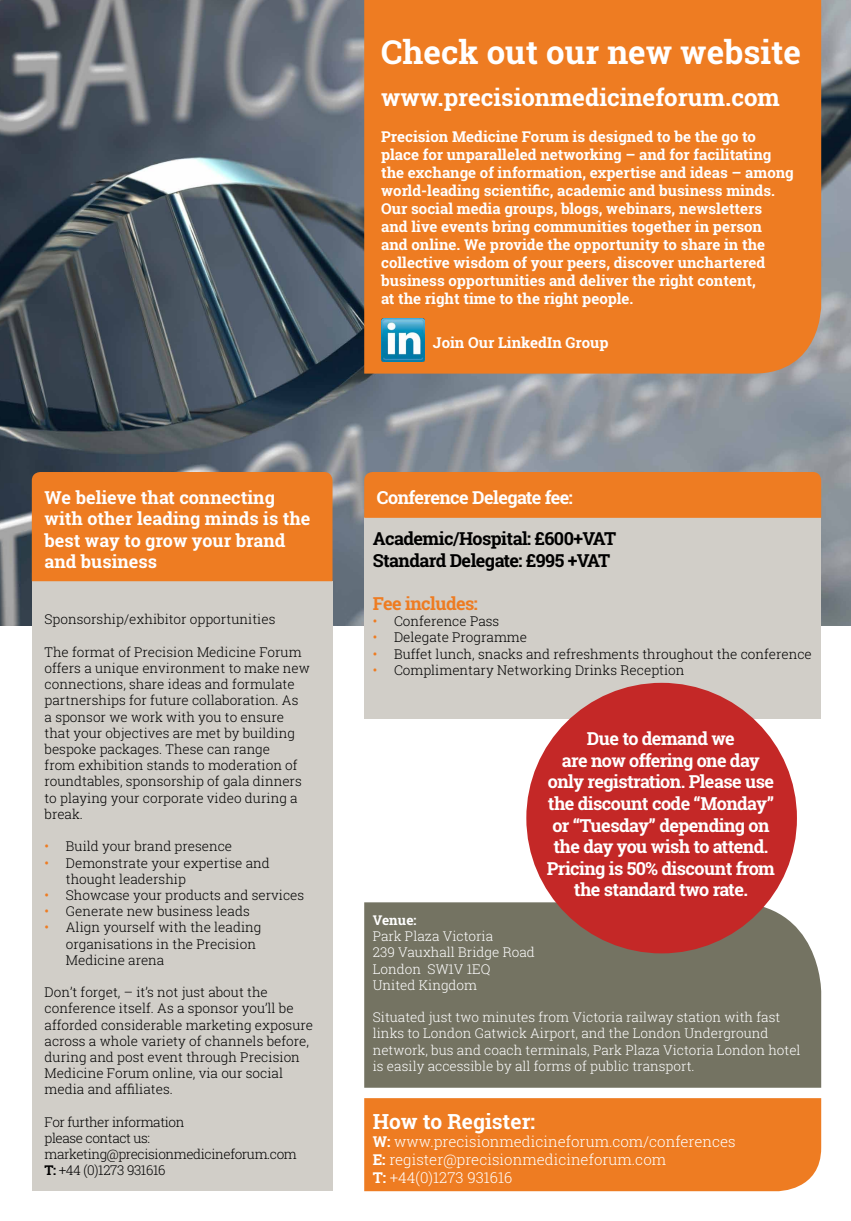
<style>
.page{position:relative;width:851px;height:1221px;background:#fff}
.page>*{position:absolute;margin:0;border:0;box-sizing:border-box;transform-origin:0 0}
.t1{font:700 33px "Roboto Slab";color:#fff}
.t2{font:700 24px "Roboto Slab";color:#fff}
.t3{font:700 21px "Roboto Slab";color:#fff}
.t4{font:700 18px/21.6px "Roboto Slab";letter-spacing:-.03em;color:#fff;text-align:center}
.t5{font:700 18px/21.6px "Roboto Slab";color:#fff}
.t6{font:700 18px/21.6px "Roboto Slab";letter-spacing:-.03em;color:#000}
.t7{font:700 18px "Roboto Slab";letter-spacing:-.03em;color:#ee7c22}
.t8{font:700 15px/18px "Roboto Slab";color:#fff}
.t9{font:300 15px/18px "Roboto Slab";color:#fff}
.t10{font:300 13.5px/16.2px "Roboto Slab";color:#000}
.t11{font:300 13.5px/16.2px "Roboto Slab";color:#fff}
.t12{font:300 13.5px/16.2px "Roboto Slab";letter-spacing:-.03em;color:#000}
.t13{font:700 13.5px "Roboto Slab";color:#fff}
.s1{font-weight:400;color:#ee7c22}
.s2{font-weight:700}
</style>
<div class="page">
<img style="left:0;top:0;width:850px;height:625px">
<div style="left:364px;top:1098px;width:457px;height:93px;background:#ee7c22"></div>
<div style="left:364px;top:902px;width:457px;height:185px;background:#747362"></div>
<div style="left:364px;top:518px;width:457px;height:201px;background:#d1cec8"></div>
<div style="left:364px;top:472px;width:457px;height:46px;background:#ee7c22"></div>
<div style="left:32px;top:581px;width:300px;height:610px;background:#d1cec8"></div>
<div style="left:32px;top:472px;width:300px;height:109px;background:#ee7c22"></div>
<div style="left:364px;top:0;width:457px;height:373px;background:#ee7c22"></div>
<img style="left:381px;top:318px;width:43px;height:43px">
<div style="left:526px;top:682px;width:270px;height:271px;background:#c42827;border-radius:50%"></div>
<h3 class="t5" style="left:45px;top:486px;width:267px">We believe that connecting with other leading minds is the best way to grow your brand and business</h3>
<p class="t10" style="left:45px;top:611px;width:232px">Sponsorship/exhibitor opportunities</p>
<p class="t10" style="left:45px;top:643px;width:267px">The format of Precision Medicine Forum offers a unique environment to make new connections, share ideas and formulate partnerships for future collaboration. As<br>a sponsor we work with you to ensure that your objectives are met by building bespoke packages. These can range<br>from exhibition stands to moderation of roundtables, sponsorship of gala dinners to playing your corporate video during a break.</p>
<p class="t10" style="left:45px;top:837px;width:189px"><span class="s1">•</span> Build your brand presence</p>
<p class="t10" style="left:66px;top:854px;width:205px;text-indent:-21px"><span class="s1">•</span> Demonstrate your expertise and thought leadership</p>
<p class="t10" style="left:45px;top:886px;width:261px"><span class="s1">•</span> Showcase your products and services</p>
<p class="t10" style="left:45px;top:902px;width:207px"><span class="s1">•</span> Generate new business leads</p>
<p class="t10" style="left:66px;top:918px;width:197px;text-indent:-21px"><span class="s1">•</span> Align yourself with the leading organisations in the Precision<br>Medicine arena</p>
<p class="t10" style="left:45px;top:983px;width:270px">Don’t forget, – it’s not just about the conference itself. As a sponsor you’ll be afforded considerable marketing exposure across a whole variety of channels before, during and post event through Precision Medicine Forum online, via our social media and affiliates.</p>
<p class="t12" style="left:45px;top:1113px;width:254px">For further information<br>please contact us: marketing@precisionmedicineforum.com<br><span class="s2">T:</span> +44 (0)1273 931616</p>
<h1 class="t1" style="left:381px;top:30px;width:421px">Check out our new website</h1>
<h2 class="t2" style="left:381px;top:81px;width:400px">www.precisionmedicineforum.com</h2>
<p class="t8" style="left:381px;top:128px;width:414px">Precision Medicine Forum is designed to be the go to place for unparalleled networking – and for facilitating the exchange of information, expertise and ideas – among world-leading scientific, academic and business minds.<br>Our social media groups, blogs, webinars, newsletters<br>and live events bring communities together in person<br>and online. We provide the opportunity to share in the collective wisdom of your peers, discover unchartered business opportunities and deliver the right content,<br>at the right time to the right people.</p>
<p class="t8" style="left:433px;top:333px;width:177px">Join Our LinkedIn Group</p>
<h3 class="t4" style="left:377px;top:487px;width:197px">Conference Delegate fee:</h3>
<h3 class="t6" style="left:372px;top:527px;width:245px">Academic/Hospital: £600+VAT<br>Standard Delegate: £995 +VAT</h3>
<h3 class="t7" style="left:372px;top:591px;width:107px">Fee includes:</h3>
<p class="t10" style="left:372px;top:613px;width:128px"><span class="s1">•</span> Conference Pass</p>
<p class="t10" style="left:372px;top:629px;width:156px"><span class="s1">•</span> Delegate Programme</p>
<p class="t10" style="left:372px;top:645px;width:440px"><span class="s1">•</span> Buffet lunch, snacks and refreshments throughout the conference</p>
<p class="t10" style="left:372px;top:661px;width:313px"><span class="s1">•</span> Complimentary Networking Drinks Reception</p>
<h3 class="t4" style="left:546px;top:727px;width:230px">Due to demand we<br>are now offering one day only registration. Please use the discount code “Monday” or “Tuesday” depending on the day you wish to attend.<br>Pricing is 50% discount from the standard two rate.</h3>
<p class="t13" style="left:372px;top:910px;width:45px">Venue:</p>
<p class="t11" style="left:372px;top:927px;width:164px">Park Plaza Victoria<br>239 Vauxhall Bridge Road<br>London SW1V 1EQ<br>United Kingdom</p>
<p class="t11" style="left:372px;top:1008px;width:429px">Situated just two minutes from Victoria railway station with fast links to London Gatwick Airport, and the London Underground network, bus and coach terminals, Park Plaza Victoria London hotel is easily accessible by all forms of public transport.</p>
<h3 class="t3" style="left:372px;top:1106px;width:164px">How to Register:</h3>
<p class="t9" style="left:372px;top:1131px;width:364px"><span class="s2">W:</span> www.precisionmedicineforum.com/conferences<br><span class="s2">E:</span> register@precisionmedicineforum.com<br><span class="s2">T:</span> +44(0)1273 931616</p>
</div>
